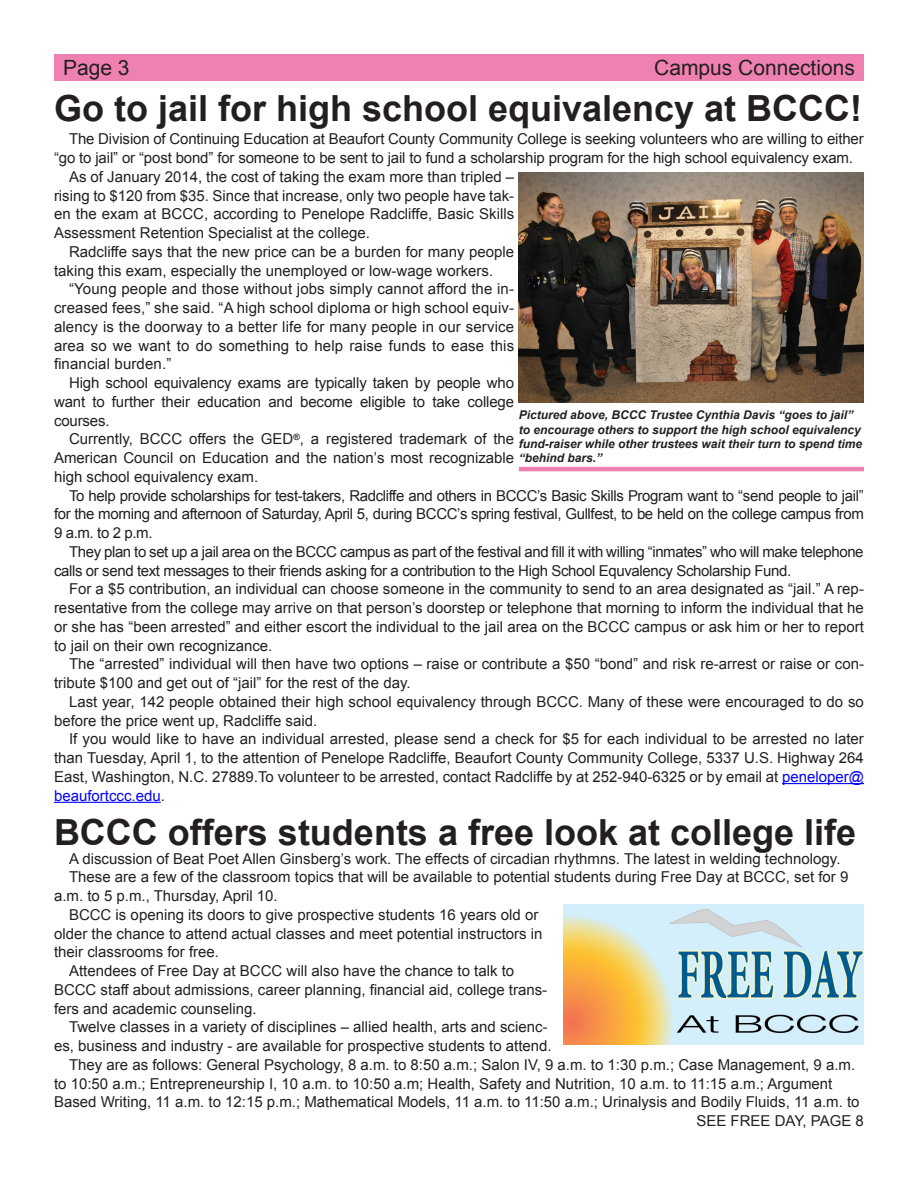
<style>
.page{position:relative;width:918px;height:1188px;background:#fff}
.page>*{position:absolute;margin:0;border:0;box-sizing:border-box;transform-origin:0 0}
.Headline_Style{font:700 36px "Arial";color:#231f20}
.t1{font:21px "Arial";color:#231f20}
.Body_Style_1{font:15px/18.8px "Arial";color:#231f20}
.Body_Style_1-2{font:15px/18.8px "Arial";letter-spacing:-.025em;color:#231f20}
.Cutline{font:italic 700 12px/14.4px "Arial";color:#231f20}
.s1{color:#00f}
.s2{font-style:inherit}
</style>
<div class="page">
<div style="left:54px;top:54px;width:810px;height:27px;background:#ef80b2"></div>
<hr style="left:782px;top:783px;width:82px;height:1px;background:#00f">
<hr style="left:54px;top:802px;width:107px;height:1px;background:#00f">
<img style="left:519px;top:173px;width:345px;height:230px">
<img style="left:563px;top:905px;width:301px;height:139px">
<hr style="left:519px;top:467px;width:345px;height:4px;background:#ef80b2">
<p class="t1" style="left:63px;top:54px;width:68px">Page 3</p>
<p class="t1" style="left:654px;top:54px;width:202px">Campus Connections</p>
<p class="Headline_Style" style="left:54px;top:85px;width:810px">Go to jail for high school equivalency at BCCC!</p>
<p class="Body_Style_1" style="left:54px;top:130px;width:811px;text-indent:15px">The Division of Continuing Education at Beaufort County Community College is seeking volunteers who are willing to either “go to jail” or “post bond” for someone to be sent to jail to fund a scholarship program for the high school equivalency exam.</p>
<p class="Body_Style_1" style="left:54px;top:168px;width:462px;text-align:justify;text-indent:15px">As of January 2014, the cost of taking the exam more than tripled – rising to $120 from $35. Since that increase, only two people have tak&shy;en the exam at BCCC, according to Penelope Radcliffe, Basic Skills Assessment Retention Specialist at the college.</p>
<p class="Body_Style_1" style="left:54px;top:243px;width:462px;text-indent:15px">Radcliffe says that the new price can be a burden for many people taking this exam, especially the unemployed or low-wage workers.</p>
<p class="Body_Style_1" style="left:54px;top:280px;width:462px;text-align:justify;text-indent:15px">“Young people and those without jobs simply cannot afford the in&shy;creased fees,” she said. “A high school diploma or high school equiv&shy;alency is the doorway to a better life for many people in our service area so we want to do something to help raise funds to ease this financial burden.”</p>
<p class="Body_Style_1" style="left:54px;top:374px;width:462px;text-align:justify;text-indent:15px">High school equivalency exams are typically taken by people who want to further their education and become eligible to take college courses.</p>
<p class="Body_Style_1" style="left:54px;top:430px;width:462px;text-align:justify;text-indent:15px">Currently, BCCC offers the GED<sup>®</sup>, a registered trademark of the American Council on Education and the nation’s most recognizable high school equivalency exam.</p>
<p class="Body_Style_1" style="left:54px;top:486px;width:811px;text-align:justify;text-indent:15px">To help provide scholarships for test-takers, Radcliffe and others in BCCC’s Basic Skills Program want to “send people to jail” for the morning and afternoon of Saturday, April 5, during BCCC’s spring festival, Gullfest, to be held on the college campus from 9 a.m. to 2 p.m.</p>
<p class="Body_Style_1-2" style="left:54px;top:543px;width:811px;text-indent:15px">They plan to set up a jail area on the BCCC campus as part of the festival and fill it with willing “inmates” who will make telephone calls or send text messages to their friends asking for a contribution to the High School Equvalency Scholarship Fund.</p>
<p class="Body_Style_1" style="left:54px;top:580px;width:811px;text-align:justify;text-indent:15px">For a $5 contribution, an individual can choose someone in the community to send to an area designated as “jail.” A rep&shy;resentative from the college may arrive on that person’s doorstep or telephone that morning to inform the individual that he or she has “been arrested” and either escort the individual to the jail area on the BCCC campus or ask him or her to report to jail on their own recognizance.</p>
<p class="Body_Style_1" style="left:54px;top:655px;width:811px;text-indent:15px">The “arrested” individual will then have two options – raise or contribute a $50 “bond” and risk re-arrest or raise or con&shy;tribute $100 and get out of “jail” for the rest of the day.</p>
<p class="Body_Style_1" style="left:54px;top:693px;width:811px;text-indent:15px">Last year, 142 people obtained their high school equivalency through BCCC. Many of these were encouraged to do so before the price went up, Radcliffe said.</p>
<p class="Body_Style_1" style="left:54px;top:730px;width:811px;text-align:justify;text-indent:15px">If you would like to have an individual arrested, please send a check for $5 for each individual to be arrested no later than Tuesday, April 1, to the attention of Penelope Radcliffe, Beaufort County Community College, 5337 U.S. Highway 264<br>East, Washington, N.C. 27889.To volunteer to be arrested, contact Radcliffe by at 252-940-6325 or by email at <span class="s1">peneloper@ beaufortccc.edu</span>.</p>
<p class="Headline_Style" style="left:54px;top:808px;width:804px">BCCC offers students a free look at college life</p>
<p class="Body_Style_1" style="left:69px;top:849px;width:773px">A discussion of Beat Poet Allen Ginsberg’s work. The effects of circadian rhythmns. The latest in welding technology.</p>
<p class="Body_Style_1" style="left:54px;top:868px;width:796px;text-indent:15px">These are a few of the classroom topics that will be available to potential students during Free Day at BCCC, set for 9 a.m. to 5 p.m., Thursday, April 10.</p>
<p class="Body_Style_1" style="left:54px;top:905px;width:490px;text-indent:15px">BCCC is opening its doors to give prospective students 16 years old or older the chance to attend actual classes and meet potential instructors in their classrooms for free.</p>
<p class="Body_Style_1" style="left:54px;top:962px;width:495px;text-indent:15px">Attendees of Free Day at BCCC will also have the chance to talk to<br>BCCC staff about admissions, career planning, financial aid, college trans&shy;fers and academic counseling.</p>
<p class="Body_Style_1" style="left:54px;top:1018px;width:499px;text-align:right">Twelve classes in a variety of disciplines – allied health, arts and scienc&shy;es, business and industry - are available for prospective students to attend.</p>
<p class="Body_Style_1" style="left:69px;top:1055px;width:788px">They are as follows: General Psychology, 8 a.m. to 8:50 a.m.; Salon IV, 9 a.m. to 1:30 p.m.; Case Management, 9 a.m.</p>
<p class="Body_Style_1" style="left:54px;top:1074px;width:780px">to 10:50 a.m.; Entrepreneurship I, 10 a.m. to 10:50 a.m; Health, Safety and Nutrition, 10 a.m. to 11:15 a.m.<span class="s2">;</span> Argument</p>
<p class="Body_Style_1" style="left:54px;top:1093px;width:807px">Based Writing, 11 a.m. to 12:15 p.m.; Mathematical Models, 11 a.m. to 11:50 a.m.; Urinalysis and Bodily Fluids, 11 a.m. to</p>
<p class="Body_Style_1" style="left:696px;top:1112px;width:169px">SEE FREE DAY, PAGE 8</p>
<p class="Cutline" style="left:519px;top:408px;width:345px">Pictured above, BCCC Trustee Cynthia Davis “goes to jail” to encourage others to support the high school equivalency fund-raiser while other trustees wait their turn to spend time “behind bars.”</p>
</div>
